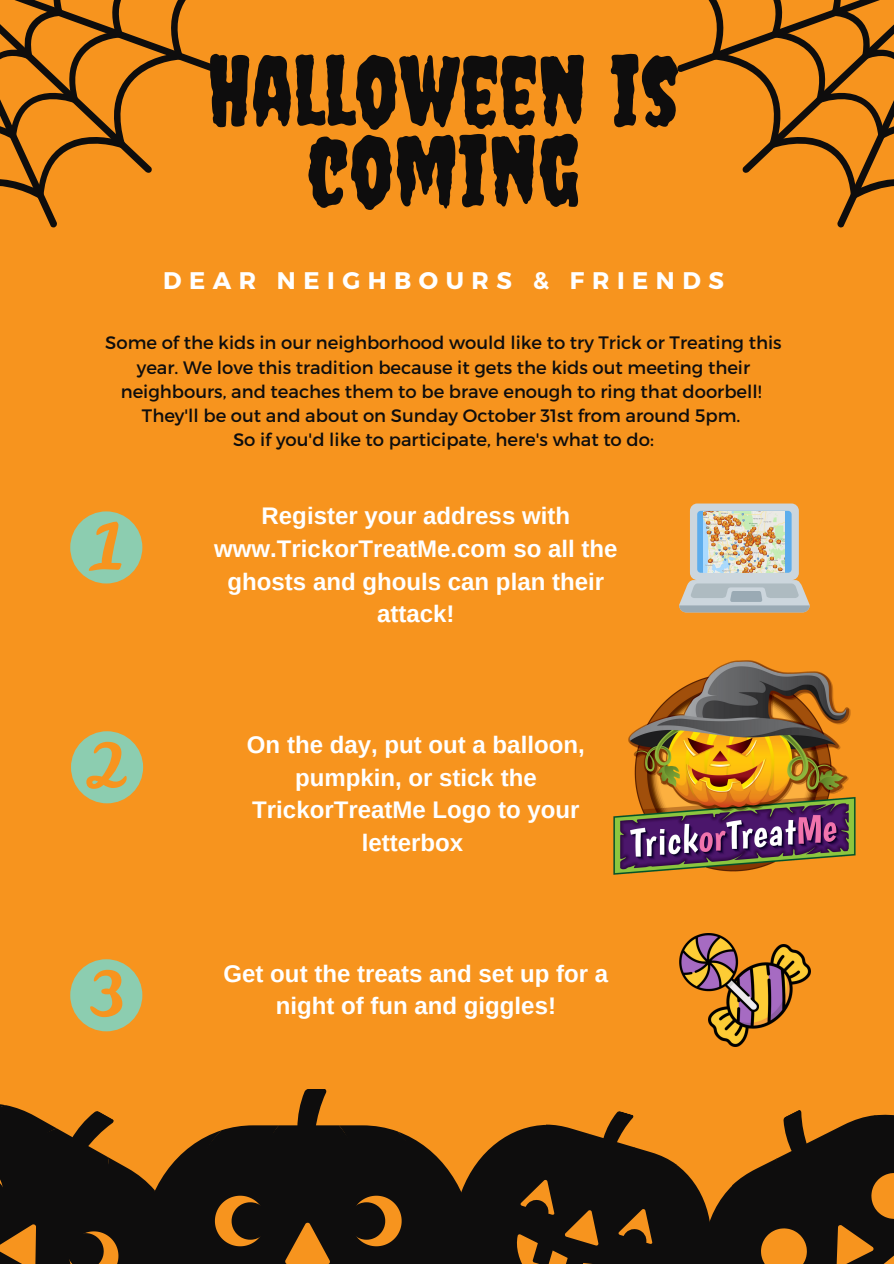
<style>
.page{position:relative;width:894px;height:1264px;background:#fff}
.page>*{position:absolute;margin:0;border:0;box-sizing:border-box;transform-origin:0 0}
.t1{font:96px/80.1px "Creepster";color:#0e0d0d;text-align:center}
.t2{font:700 24px/32.7px "Arimo";color:#fff;text-align:center}
.t3{font:700 24px "Montserrat";letter-spacing:.315em;color:#fff}
.t4{font:18px/24.2px "Montserrat";color:#0e0d0d;text-align:center}
</style>
<div class="page">
<div style="left:0;top:0;width:893px;height:1263px;background:#f7941e"></div>
<svg style="left:677px;top:0;width:216px;height:227px"></svg>
<svg style="left:0;top:0;width:218px;height:227px"></svg>
<svg style="left:0;top:1089px;width:893px;height:174px"></svg>
<svg style="left:70px;top:511px;width:72px;height:72px"></svg>
<svg style="left:71px;top:731px;width:72px;height:72px"></svg>
<svg style="left:70px;top:959px;width:72px;height:72px"></svg>
<img style="left:613px;top:660px;width:243px;height:215px">
<svg style="left:679px;top:503px;width:130px;height:109px"></svg>
<img style="left:703px;top:511px;width:81px;height:61px">
<img style="left:708px;top:944px;width:102px;height:102px">
<img style="left:679px;top:933px;width:79px;height:78px">
<p class="t1" style="left:208px;top:50px;width:473px">HALLOWEEN IS<br>COMING</p>
<p class="t3" style="left:163px;top:265px;width:562px">DEAR NEIGHBOURS &amp; FRIENDS</p>
<p class="t4" style="left:105px;top:330px;width:677px">Some of the kids in our neighborhood would like to try Trick or Treating this year. We love this tradition because it gets the kids out meeting their neighbours, and teaches them to be brave enough to ring that doorbell!</p>
<p class="t4" style="left:142px;top:402px;width:599px">They'll be out and about on Sunday October 31st from around 5pm.</p>
<p class="t4" style="left:233px;top:427px;width:422px">So if you'd like to participate, here's what to do:</p>
<p class="t2" style="left:214px;top:499px;width:405px">Register your address with www.TrickorTreatMe.com so all the ghosts and ghouls can plan their attack!</p>
<p class="t2" style="left:247px;top:728px;width:339px">On the day, put out a balloon, pumpkin, or stick the<br>TrickorTreatMe Logo to your letterbox</p>
<p class="t2" style="left:223px;top:956px;width:386px">Get out the treats and set up for a night of fun and giggles!</p>
</div>
